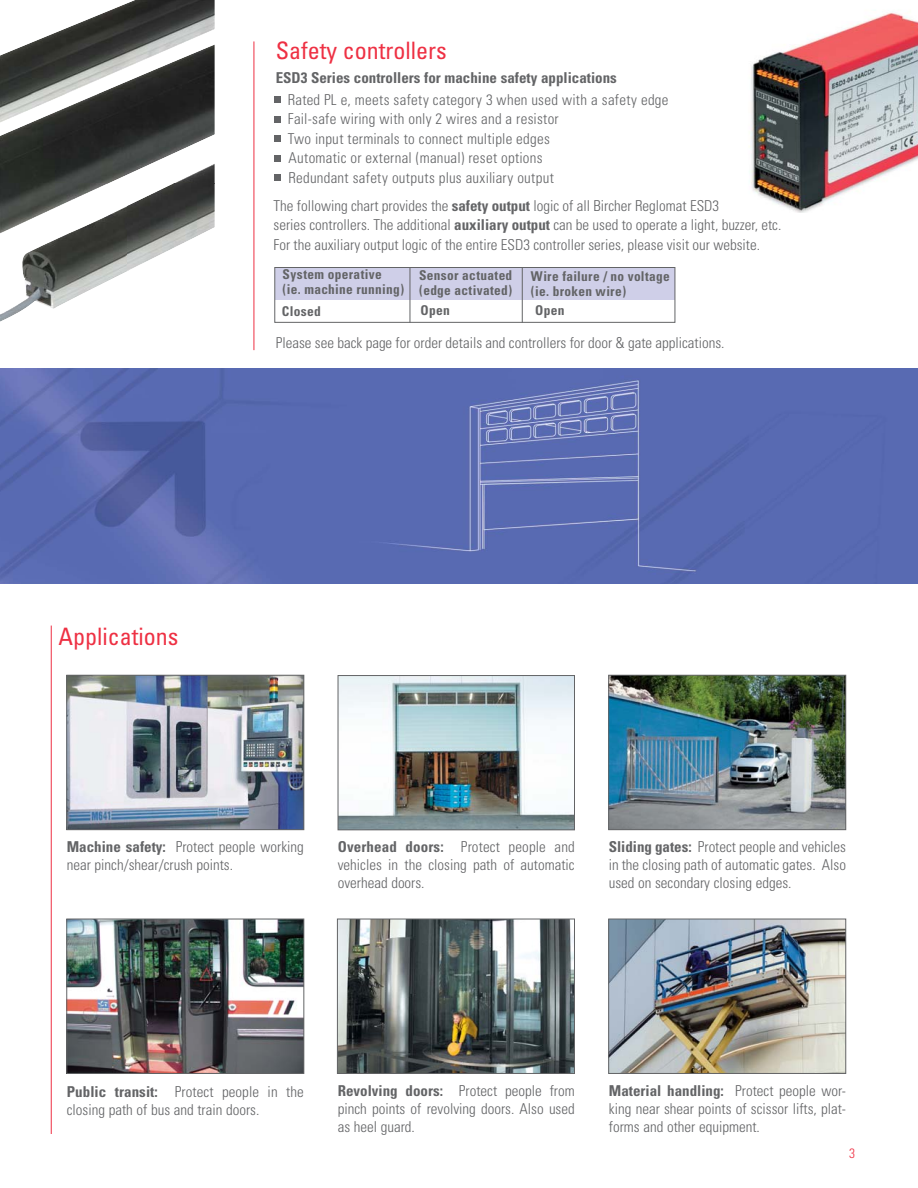
<style>
.page{position:relative;width:918px;height:1188px;background:#fff}
.page>*{position:absolute;margin:0;border:0;box-sizing:border-box;transform-origin:0 0}
.t1{font:condensed 24px "Univers";color:#ee3043}
.t2{font:300 condensed 15px/18px "Univers";color:#636466;text-align:justify}
.t3{font:300 condensed 15px/19.5px "Univers";letter-spacing:.02em;color:#636466}
.t4{font:700 condensed 15px "Univers";color:#636466}
.t5{font:700 condensed 13.5px/15px "Univers";letter-spacing:.025em;color:#636466}
.t6{font:300 condensed 13.5px "Univers";color:#ee3043}
.s1{font-weight:700}
</style>
<div class="page">
<img style="left:0;top:369px;width:918px;height:215px">
<hr style="left:254px;top:41px;width:1px;height:309px;background:#ee3043">
<hr style="left:51px;top:626px;width:1px;height:508px;background:#ee3043">
<img style="left:0;top:0;width:215px;height:183px">
<img style="left:0;top:183px;width:128px;height:139px">
<img style="left:128px;top:183px;width:87px;height:88px">
<img style="left:68px;top:677px;width:234px;height:151px">
<div style="left:66px;top:675px;width:238px;height:155px;border:1px solid #636466"></div>
<img style="left:340px;top:677px;width:233px;height:151px">
<div style="left:338px;top:675px;width:237px;height:155px;border:1px solid #636466"></div>
<img style="left:68px;top:921px;width:234px;height:151px">
<div style="left:66px;top:919px;width:238px;height:155px;border:1px solid #636466"></div>
<img style="left:610px;top:677px;width:234px;height:151px">
<div style="left:608px;top:675px;width:238px;height:155px;border:1px solid #636466"></div>
<img style="left:339px;top:921px;width:234px;height:151px">
<div style="left:337px;top:919px;width:238px;height:155px;border:1px solid #636466"></div>
<img style="left:610px;top:921px;width:234px;height:151px">
<div style="left:608px;top:919px;width:238px;height:155px;border:1px solid #636466"></div>
<img style="left:749px;top:11px;width:169px;height:201px">
<div style="left:276px;top:268px;width:399px;height:32px;background:#cfcfe8"></div>
<hr style="left:410px;top:267px;width:1px;height:56px;background:#636466">
<hr style="left:522px;top:267px;width:1px;height:56px;background:#636466">
<div style="left:274px;top:267px;width:401px;height:56px;border:1px solid #636466"></div>
<div style="left:274px;top:97px;width:7px;height:6px;background:#636466"></div>
<div style="left:274px;top:116px;width:7px;height:7px;background:#636466"></div>
<div style="left:274px;top:136px;width:7px;height:6px;background:#636466"></div>
<div style="left:274px;top:155px;width:7px;height:7px;background:#636466"></div>
<div style="left:274px;top:175px;width:7px;height:6px;background:#636466"></div>
<h1 class="t1" style="left:276px;top:42px;width:173px">Safety controllers</h1>
<p class="t4" style="left:276px;top:72px;width:343px">ESD3 Series controllers for machine safety applications</p>
<p class="t3" style="left:288px;top:91px;width:382px">Rated PL e, meets safety category 3 when used with a safety edge Fail-safe wiring with only 2 wires and a resistor<br>Two input terminals to connect multiple edges<br>Automatic or external (manual) reset options<br>Redundant safety outputs plus auxiliary output</p>
<p class="t2" style="left:274px;top:197px;width:509px;line-height:19.5px;text-align:left">The following chart provides the <span class="s1">safety output</span> logic of all Bircher Reglomat ESD3<br>series controllers. The additional <span class="s1">auxiliary output</span> can be used to operate a light, buzzer, etc.<br>For the auxiliary output logic of the entire ESD3 controller series, please visit our website.</p>
<p class="t5" style="left:283px;top:269px;width:123px">System operative<br>(ie. machine running)</p>
<p class="t5" style="left:419px;top:269px;width:95px">Sensor actuated (edge activated)</p>
<p class="t5" style="left:531px;top:270px;width:140px">Wire failure / no voltage (ie. broken wire)</p>
<p class="t5" style="left:282px;top:305px;width:41px">Closed</p>
<p class="t5" style="left:421px;top:305px;width:31px">Open</p>
<p class="t5" style="left:535px;top:304px;width:31px">Open</p>
<p class="t2" style="left:276px;top:335px;width:450px">Please see back page for order details and controllers for door &amp; gate applications.</p>
<h1 class="t1" style="left:59px;top:627px;width:121px">Applications</h1>
<p class="t2" style="left:67px;top:839px;width:239px"><span class="s1">Machine safety:</span> Protect people working near pinch/shear/crush points.</p>
<p class="t2" style="left:338px;top:839px;width:239px"><span class="s1">Overhead doors:</span> Protect people and vehicles in the closing path of automatic overhead doors.</p>
<p class="t2" style="left:609px;top:839px;width:239px"><span class="s1">Sliding gates:</span> Protect people and vehicles in the closing path of automatic gates. Also used on secondary closing edges.</p>
<p class="t2" style="left:67px;top:1084px;width:239px"><span class="s1">Public transit:</span> Protect people in the closing path of bus and train doors.</p>
<p class="t2" style="left:338px;top:1083px;width:239px"><span class="s1">Revolving doors:</span> Protect people from pinch points of revolving doors. Also used as heel guard.</p>
<p class="t2" style="left:609px;top:1083px;width:239px"><span class="s1">Material handling:</span> Protect people wor&shy;king near shear points of scissor lifts, plat&shy;forms and other equipment.</p>
<p class="t6" style="left:849px;top:1149px;width:7px">3</p>
</div>
